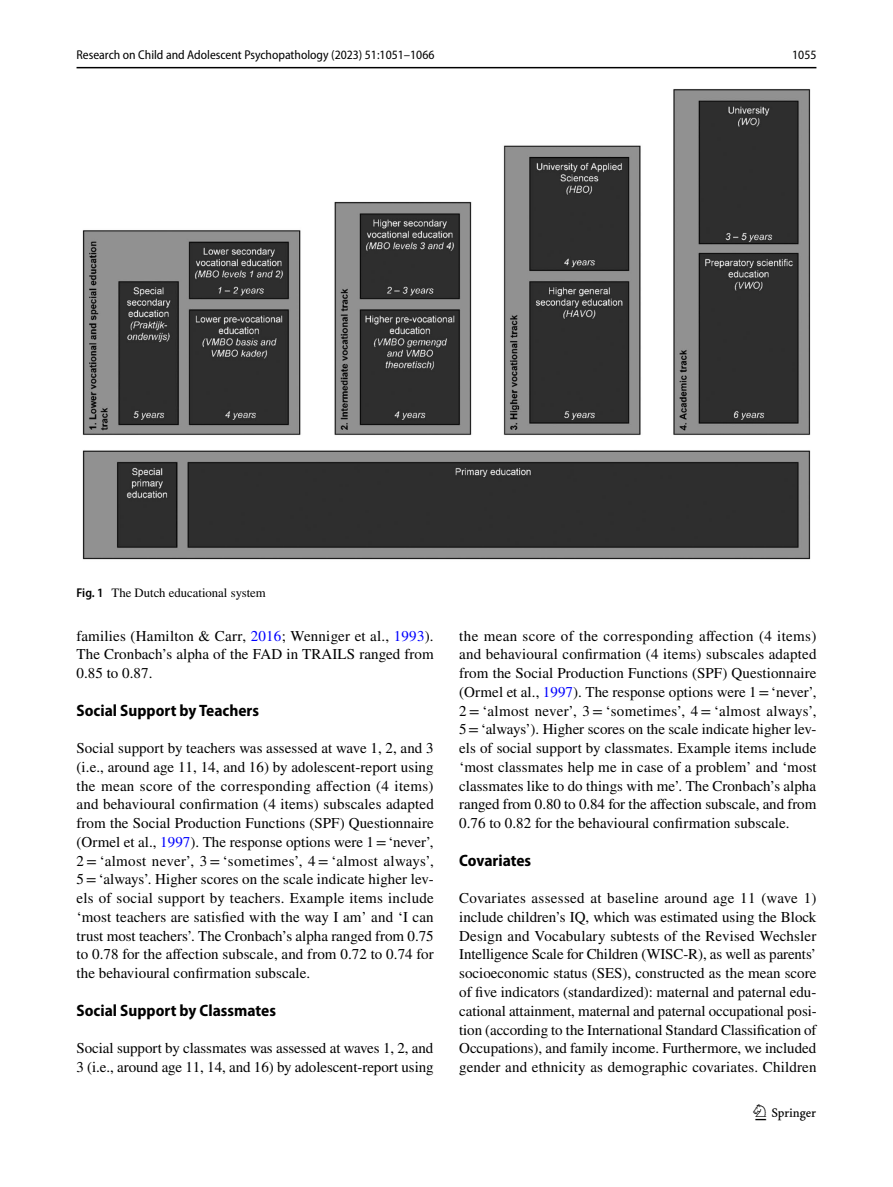
<style>
.page{position:relative;width:893px;height:1187px;background:#fff}
.page>*{position:absolute;margin:0;border:0;box-sizing:border-box;transform-origin:0 0}
.t1{font:22.5px "Springnew Regular 3";color:#000}
.t2{font:700 semi-condensed 16.5px "Myriad Pro";color:#000}
.t3{font:15px/18.8px "STIX";letter-spacing:.005em;color:#000;text-align:justify}
.t4{font:semi-condensed 12.75px "Myriad Pro";color:#000}
.t5{font:12.75px "STIX";color:#000}
.s1{font-family:"Myriad Pro";font-weight:600;font-stretch:semi-condensed}
.s2{color:#00f}
</style>
<div class="page">
<hr style="left:77px;top:67px;width:739px;height:1px;background:#000">
<img style="left:82px;top:89px;width:729px;height:471px">
<p class="t4" style="left:77px;top:48px;width:359px">Research on Child and Adolescent Psychopathology (2023) 51:1051–1066</p>
<p class="t4" style="left:792px;top:48px;width:26px">1055</p>
<p class="t5" style="left:77px;top:584px;width:191px"><span class="s1">Fig. 1</span> The Dutch educational system</p>
<p class="t3" style="left:77px;top:627px;width:359px">families (Hamilton &amp; Carr, <span class="s2">2016</span>; Wenniger et al., <span class="s2">1993</span>).<br>The Cronbach’s alpha of the FAD in TRAILS ranged from 0.85 to 0.87.</p>
<p class="t2" style="left:77px;top:700px;width:184px">Social Support by Teachers</p>
<p class="t3" style="left:77px;top:739px;width:359px">Social support by teachers was assessed at wave 1, 2, and 3 (i.e., around age 11, 14, and 16) by adolescent-report using the mean score of the corresponding affection (4 items) and behavioural confirmation (4 items) subscales adapted from the Social Production Functions (SPF) Questionnaire (Ormel et al., <span class="s2">1997</span>). The response options were 1=‘never’, 2=‘almost never’, 3=‘sometimes’, 4=‘almost always’, 5=‘always’. Higher scores on the scale indicate higher lev&shy;els of social support by teachers. Example items include ‘most teachers are satisfied with the way I am’ and ‘I can trust most teachers’. The Cronbach’s alpha ranged from 0.75 to 0.78 for the affection subscale, and from 0.72 to 0.74 for the behavioural confirmation subscale.</p>
<p class="t2" style="left:77px;top:1000px;width:201px">Social Support by Classmates</p>
<p class="t3" style="left:77px;top:1039px;width:359px">Social support by classmates was assessed at waves 1, 2, and<br>3 (i.e., around age 11, 14, and 16) by adolescent-report using</p>
<p class="t3" style="left:459px;top:627px;width:359px">the mean score of the corresponding affection (4 items) and behavioural confirmation (4 items) subscales adapted from the Social Production Functions (SPF) Questionnaire (Ormel et al., <span class="s2">1997</span>). The response options were 1=‘never’, 2=‘almost never’, 3=‘sometimes’, 4=‘almost always’, 5=‘always’). Higher scores on the scale indicate higher lev&shy;els of social support by classmates. Example items include ‘most classmates help me in case of a problem’ and ‘most classmates like to do things with me’. The Cronbach’s alpha ranged from 0.80 to 0.84 for the affection subscale, and from 0.76 to 0.82 for the behavioural confirmation subscale.</p>
<p class="t2" style="left:459px;top:850px;width:73px">Covariates</p>
<p class="t3" style="left:459px;top:889px;width:359px">Covariates assessed at baseline around age 11 (wave 1) include children’s IQ, which was estimated using the Block Design and Vocabulary subtests of the Revised Wechsler Intelligence Scale for Children (WISC-R), as well as parents’ socioeconomic status (SES), constructed as the mean score of five indicators (standardized): maternal and paternal edu&shy;cational attainment, maternal and paternal occupational posi&shy;tion (according to the International Standard Classification of Occupations), and family income. Furthermore, we included gender and ethnicity as demographic covariates. Children</p>
<h1 class="t1" style="left:755px;top:1104px;width:62px">1 3</h1>
</div>
